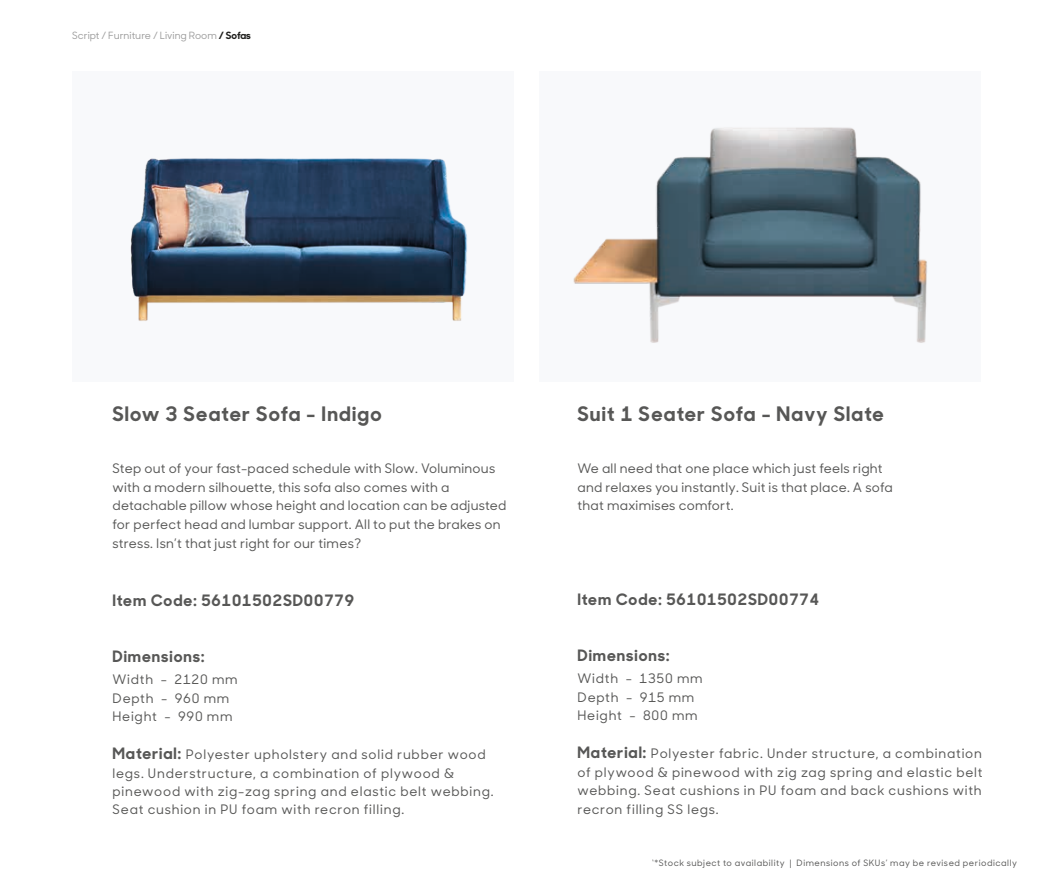
<style>
.page{position:relative;width:1053px;height:886px;background:#fff}
.page>*{position:absolute;margin:0;border:0;box-sizing:border-box;transform-origin:0 0}
.t1{font:700 20px "Sharp Sans No 1";letter-spacing:.06em;color:#575756}
.t2{font:700 15.75px "Sharp Sans No 1";letter-spacing:.06em;color:#575756}
.t3{font:500 13.12px/18.8px "Sharp Sans No 1";letter-spacing:.025em;color:#575756}
.t4{font:500 13.12px/18.4px "Sharp Sans No 1";letter-spacing:.06em;color:#575756}
.t5{font:500 10px "Sharp Sans No 1";color:#9d9d9d}
.t6{font:500 8.75px "Sharp Sans No 1";letter-spacing:.06em;color:#575756}
.s1{font-weight:700;color:#1d1d1b}
.s2{font-weight:700;font-size:15.75px}
</style>
<div class="page">
<div style="left:539px;top:72px;width:441px;height:310px;background:#f8f9fb"></div>
<div style="left:72px;top:72px;width:441px;height:310px;background:#f8f9fb"></div>
<img style="left:573px;top:127px;width:354px;height:216px">
<img style="left:130px;top:158px;width:337px;height:163px">
<p class="t5" style="left:72px;top:29px;width:180px">Script / Furniture / Living Room <span class="s1">/ Sofas</span></p>
<h1 class="t1" style="left:112px;top:397px;width:270px">Slow 3 Seater Sofa - Indigo</h1>
<p class="t3" style="left:112px;top:458px;width:395px">Step out of your fast-paced schedule with Slow. Voluminous with a modern silhouette, this sofa also comes with a detachable pillow whose height and location can be adjusted for perfect head and lumbar support. All to put the brakes on stress. Isn’t that just right for our times?</p>
<p class="t2" style="left:112px;top:587px;width:243px">Item Code: 56101502SD00779</p>
<p class="t2" style="left:112px;top:643px;width:93px">Dimensions:</p>
<p class="t4" style="left:112px;top:670px;width:127px">Width - 2120 mm<br>Depth - 960 mm<br>Height - 990 mm</p>
<p class="t4" style="left:112px;top:745px;width:382px"><span class="s2">Material:</span> Polyester upholstery and solid rubber wood legs. Understructure, a combination of plywood &amp; pinewood with zig-zag spring and elastic belt webbing.<br>Seat cushion in PU foam with recron filling.</p>
<h1 class="t1" style="left:577px;top:397px;width:308px">Suit 1 Seater Sofa - Navy Slate</h1>
<p class="t3" style="left:577px;top:458px;width:317px">We all need that one place which just feels right and relaxes you instantly. Suit is that place. A sofa that maximises comfort.</p>
<p class="t2" style="left:577px;top:586px;width:243px">Item Code: 56101502SD00774</p>
<p class="t2" style="left:577px;top:642px;width:93px">Dimensions:</p>
<p class="t4" style="left:577px;top:669px;width:127px">Width - 1350 mm<br>Depth - 915 mm<br>Height - 800 mm</p>
<p class="t3" style="left:577px;top:744px;width:406px;line-height:18.4px;text-align:justify"><span class="s2">Material:</span> Polyester fabric. Under structure, a combination of plywood &amp; pinewood with zig zag spring and elastic belt webbing. Seat cushions in PU foam and back cushions with recron filling SS legs.</p>
<p class="t6" style="left:652px;top:856px;width:366px">‘*Stock subject to availability | Dimensions of SKUs’ may be revised periodically</p>
</div>
